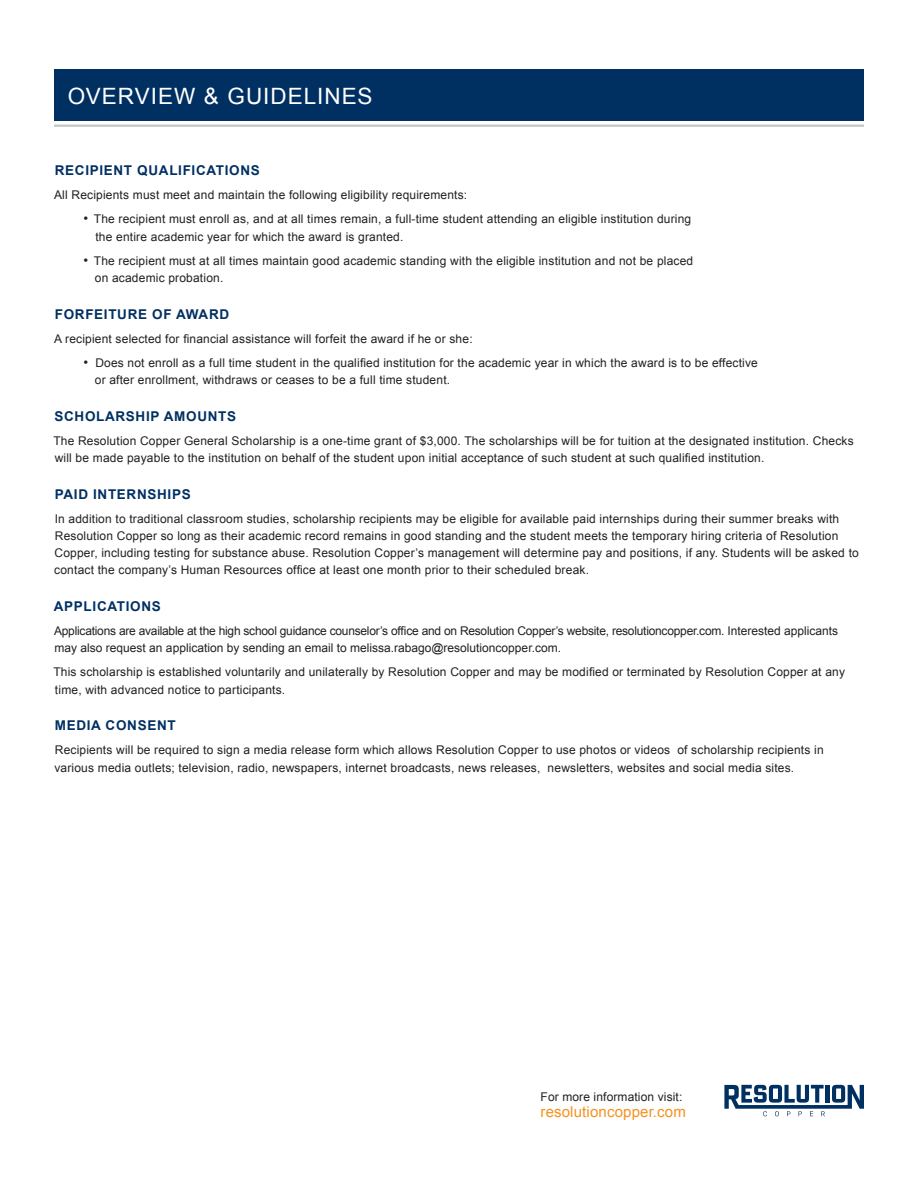
<style>
.page{position:relative;width:918px;height:1188px;background:#fff}
.page>*{position:absolute;margin:0;border:0;box-sizing:border-box;transform-origin:0 0}
.t1{font:22.5px "Arial";letter-spacing:.045em;color:#fff}
.t2{font:15px "Arial";letter-spacing:.01em;color:#f6911e}
.t3{font:700 13.5px "Arial";letter-spacing:.05em;color:#003062}
.t4{font:12px/17.2px "Arial";letter-spacing:.015em;color:#231f20}
.t5{font:12px/17.2px "Arial";letter-spacing:-.02em;color:#231f20}
.s1{font-size:13.5px}
</style>
<div class="page">
<svg style="left:724px;top:1085px;width:140px;height:31px"></svg>
<div style="left:54px;top:69px;width:810px;height:52px;background:#003062"></div>
<hr style="left:54px;top:125px;width:810px;height:2px;background:#c2c6c6">
<p class="t1" style="left:68px;top:81px;width:306px">OVERVIEW &amp; GUIDELINES</p>
<p class="t3" style="left:55px;top:162px;width:207px">RECIPIENT QUALIFICATIONS</p>
<p class="t4" style="left:54px;top:187px;width:415px">All Recipients must meet and maintain the following eligibility requirements:</p>
<p class="t4" style="left:95px;top:211px;width:597px;text-indent:-12px"><span class="s1">•</span> The recipient must enroll as, and at all times remain, a full‑time student attending an eligible institution during the entire academic year for which the award is granted.</p>
<p class="t4" style="left:95px;top:252px;width:600px;text-indent:-11px"><span class="s1">•</span> The recipient must at all times maintain good academic standing with the eligible institution and not be placed on academic probation.</p>
<p class="t3" style="left:55px;top:305px;width:176px">FORFEITURE OF AWARD</p>
<p class="t4" style="left:54px;top:330px;width:420px">A recipient selected for financial assistance will forfeit the award if he or she:</p>
<p class="t4" style="left:95px;top:354px;width:665px;text-indent:-11px"><span class="s1">•</span> Does not enroll as a full time student in the qualified institution for the academic year in which the award is to be effective or after enrollment, withdraws or ceases to be a full time student.</p>
<p class="t3" style="left:54px;top:407px;width:183px">SCHOLARSHIP AMOUNTS</p>
<p class="t4" style="left:53px;top:432px;width:802px">The Resolution Copper General Scholarship is a one-time grant of $3,000. The scholarships will be for tuition at the designated institution. Checks will be made payable to the institution on behalf of the student upon initial acceptance of such student at such qualified institution.</p>
<p class="t3" style="left:55px;top:485px;width:137px">PAID INTERNSHIPS</p>
<p class="t4" style="left:54px;top:510px;width:806px">In addition to traditional classroom studies, scholarship recipients may be eligible for available paid internships during their summer breaks with Resolution Copper so long as their academic record remains in good standing and the student meets the temporary hiring criteria of Resolution Copper, including testing for substance abuse. Resolution Copper’s management will determine pay and positions, if any. Students will be asked to contact the company’s Human Resources office at least one month prior to their scheduled break.</p>
<p class="t3" style="left:54px;top:597px;width:108px">APPLICATIONS</p>
<p class="t5" style="left:54px;top:622px;width:786px">Applications are available at the high school guidance counselor’s office and on Resolution Copper’s website, resolutioncopper.com. Interested applicants may also request an application by sending an email to melissa.rabago@resolutioncopper.com.</p>
<p class="t4" style="left:53px;top:664px;width:793px">This scholarship is established voluntarily and unilaterally by Resolution Copper and may be modified or terminated by Resolution Copper at any time, with advanced notice to participants.</p>
<p class="t3" style="left:55px;top:717px;width:122px">MEDIA CONSENT</p>
<p class="t4" style="left:54px;top:742px;width:771px">Recipients will be required to sign a media release form which allows Resolution Copper to use photos or videos of scholarship recipients in various media outlets; television, radio, newspapers, internet broadcasts, news releases, newsletters, websites and social media sites.</p>
<p class="t4" style="left:541px;top:1088px;width:143px">For more information visit:</p>
<p class="t2" style="left:541px;top:1102px;width:147px">resolutioncopper.com</p>
</div>
